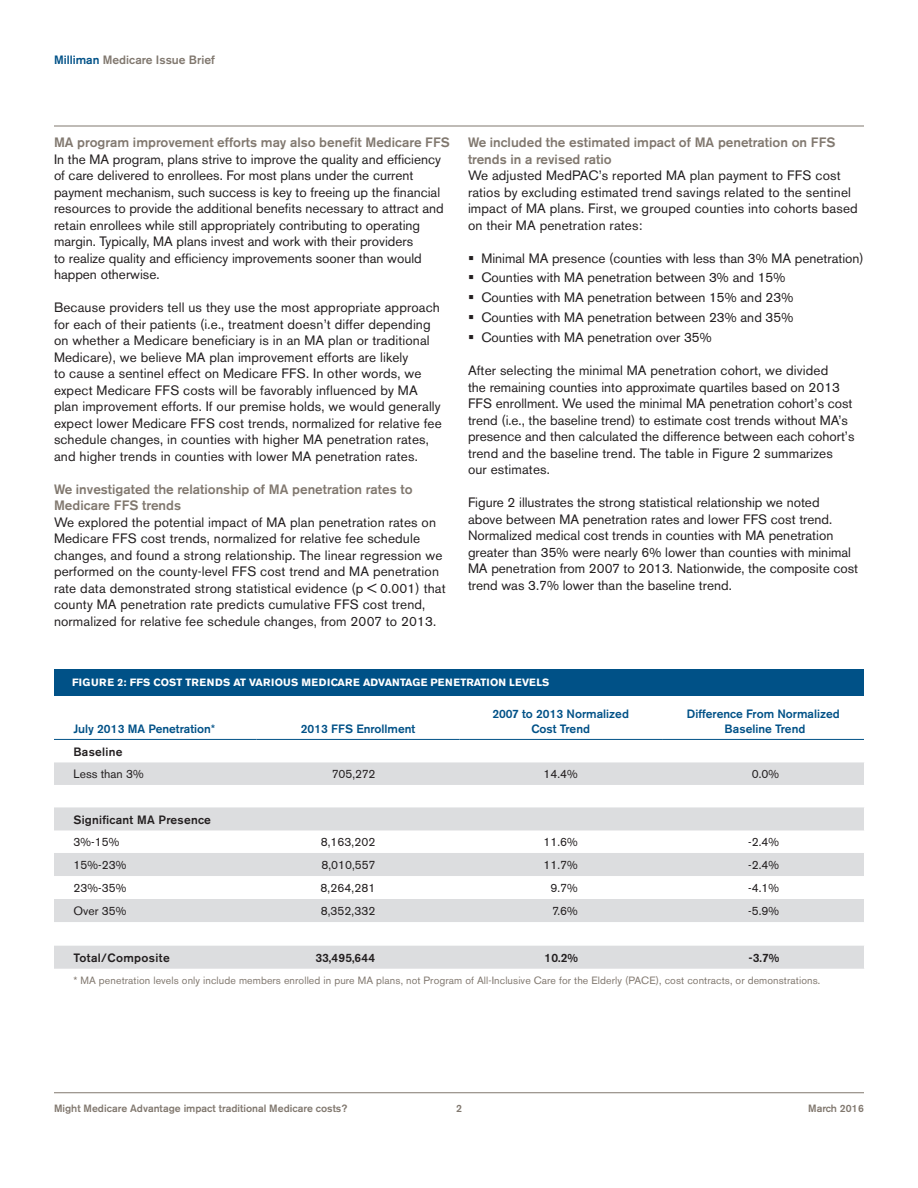
<style>
.page{position:relative;width:918px;height:1188px;background:#fff}
.page>*{position:absolute;margin:0;border:0;box-sizing:border-box;transform-origin:0 0}
.Body{font:13.5px/16.5px "Akzidenz Grotesk BE";letter-spacing:.01em;color:#231f20}
.Subhead_3{font:500 13.5px/16.5px "Akzidenz Grotesk BE";color:#81786f}
.CHART_SUBHEAD_TABLE{font:500 12px/14.4px "Akzidenz Grotesk BE";color:#005187;text-align:center}
.Body-2{font:12px "Akzidenz Grotesk BE";color:#231f20}
.Chart_Body{font:500 12px "Akzidenz Grotesk BE";letter-spacing:.02em;color:#231f20}
.Chart_Body-2{font:12px "Akzidenz Grotesk BE";color:#231f20}
.t1{font:500 12px "Akzidenz Grotesk BE";color:#81786f}
.Body-3{font:500 12px "Akzidenz Grotesk BE";letter-spacing:.02em;color:#231f20}
.Chart_Body-3{font:10.5px "Akzidenz Grotesk BE";letter-spacing:.01em;color:#81786f}
.Chart_Body-4{font:700 10.5px "Akzidenz Grotesk BE";letter-spacing:.01em;color:#fff}
.page_numbers{font:500 10.5px "Akzidenz Grotesk BE";color:#81786f}
.s1{color:#005187}
</style>
<div class="page">
<hr style="left:54px;top:1092px;width:810px;height:1px;background:#81786f">
<hr style="left:54px;top:126px;width:810px;height:1px;background:#81786f">
<svg style="left:54px;top:762px;width:810px;height:207px;fill:#dcdddf"></svg>
<hr style="left:54px;top:739px;width:203px;height:1px;background:#005187">
<hr style="left:257px;top:739px;width:202px;height:1px;background:#005187">
<hr style="left:459px;top:739px;width:203px;height:1px;background:#005187">
<hr style="left:662px;top:739px;width:202px;height:1px;background:#005187">
<div style="left:54px;top:669px;width:810px;height:27px;background:#005187"></div>
<p class="t1" style="left:54px;top:52px;width:162px"><span class="s1">Milliman</span> Medicare Issue Brief</p>
<p class="Subhead_3" style="left:54px;top:134px;width:397px">MA program improvement efforts may also benefit Medicare FFS</p>
<p class="Body" style="left:54px;top:151px;width:391px">In the MA program, plans strive to improve the quality and efficiency of care delivered to enrollees. For most plans under the current payment mechanism, such success is key to freeing up the financial resources to provide the additional benefits necessary to attract and retain enrollees while still appropriately contributing to operating margin. Typically, MA plans invest and work with their providers<br>to realize quality and efficiency improvements sooner than would happen otherwise.</p>
<p class="Body" style="left:54px;top:299px;width:389px">Because providers tell us they use the most appropriate approach for each of their patients (i.e., treatment doesn’t differ depending on whether a Medicare beneficiary is in an MA plan or traditional Medicare), we believe MA plan improvement efforts are likely<br>to cause a sentinel effect on Medicare FFS. In other words, we expect Medicare FFS costs will be favorably influenced by MA plan improvement efforts. If our premise holds, we would generally expect lower Medicare FFS cost trends, normalized for relative fee schedule changes, in counties with higher MA penetration rates, and higher trends in counties with lower MA penetration rates.</p>
<p class="Subhead_3" style="left:54px;top:480px;width:360px">We investigated the relationship of MA penetration rates to<br>Medicare FFS trends</p>
<p class="Body" style="left:54px;top:514px;width:393px">We explored the potential impact of MA plan penetration rates on Medicare FFS cost trends, normalized for relative fee schedule changes, and found a strong relationship. The linear regression we performed on the county-level FFS cost trend and MA penetration rate data demonstrated strong statistical evidence (p &lt; 0.001) that county MA penetration rate predicts cumulative FFS cost trend, normalized for relative fee schedule changes, from 2007 to 2013.</p>
<p class="Subhead_3" style="left:468px;top:134px;width:369px">We included the estimated impact of MA penetration on FFS trends in a revised ratio</p>
<p class="Body" style="left:468px;top:167px;width:391px">We adjusted MedPAC’s reported MA plan payment to FFS cost ratios by excluding estimated trend savings related to the sentinel impact of MA plans. First, we grouped counties into cohorts based on their MA penetration rates:</p>
<p class="Body" style="left:482px;top:250px;width:384px">Minimal MA presence (counties with less than 3% MA penetration)</p>
<p class="Body" style="left:482px;top:269px;width:306px">Counties with MA penetration between 3% and 15%</p>
<p class="Body" style="left:482px;top:289px;width:313px">Counties with MA penetration between 15% and 23%</p>
<p class="Body" style="left:482px;top:309px;width:313px">Counties with MA penetration between 23% and 35%</p>
<p class="Body" style="left:482px;top:329px;width:232px">Counties with MA penetration over 35%</p>
<p class="Body" style="left:468px;top:362px;width:388px">After selecting the minimal MA penetration cohort, we divided<br>the remaining counties into approximate quartiles based on 2013<br>FFS enrollment. We used the minimal MA penetration cohort’s cost trend (i.e., the baseline trend) to estimate cost trends without MA’s presence and then calculated the difference between each cohort’s trend and the baseline trend. The table in Figure 2 summarizes our estimates.</p>
<p class="Body" style="left:468px;top:494px;width:392px">Figure 2 illustrates the strong statistical relationship we noted<br>above between MA penetration rates and lower FFS cost trend.<br>Normalized medical cost trends in counties with MA penetration greater than 35% were nearly 6% lower than counties with minimal MA penetration from 2007 to 2013. Nationwide, the composite cost trend was 3.7% lower than the baseline trend.</p>
<p class="Chart_Body-4" style="left:72px;top:676px;width:479px">FIGURE 2: FFS COST TRENDS AT VARIOUS MEDICARE ADVANTAGE PENETRATION LEVELS</p>
<p class="CHART_SUBHEAD_TABLE" style="left:74px;top:721px;width:143px">July 2013 MA Penetration*</p>
<p class="CHART_SUBHEAD_TABLE" style="left:301px;top:721px;width:116px">2013 FFS Enrollment</p>
<p class="CHART_SUBHEAD_TABLE" style="left:492px;top:707px;width:138px">2007 to 2013 Normalized<br>Cost Trend</p>
<p class="CHART_SUBHEAD_TABLE" style="left:687px;top:707px;width:154px">Difference From Normalized<br>Baseline Trend</p>
<p class="Chart_Body" style="left:74px;top:744px;width:50px">Baseline</p>
<p class="Chart_Body-2" style="left:74px;top:767px;width:72px">Less than 3%</p>
<p class="Body-2" style="left:332px;top:767px;width:45px">705,272</p>
<p class="Body-2" style="left:544px;top:767px;width:36px">14.4%</p>
<p class="Body-2" style="left:752px;top:767px;width:29px">0.0%</p>
<p class="Chart_Body" style="left:74px;top:812px;width:139px">Significant MA Presence</p>
<p class="Chart_Body-2" style="left:74px;top:835px;width:47px">3%-15%</p>
<p class="Body-2" style="left:321px;top:835px;width:56px">8,163,202</p>
<p class="Body-2" style="left:544px;top:835px;width:36px">11.6%</p>
<p class="Body-2" style="left:748px;top:835px;width:32px">-2.4%</p>
<p class="Chart_Body-2" style="left:74px;top:858px;width:54px">15%-23%</p>
<p class="Body-2" style="left:321px;top:858px;width:55px">8,010,557</p>
<p class="Body-2" style="left:544px;top:858px;width:36px">11.7%</p>
<p class="Body-2" style="left:748px;top:858px;width:32px">-2.4%</p>
<p class="Chart_Body-2" style="left:74px;top:881px;width:54px">23%-35%</p>
<p class="Body-2" style="left:321px;top:881px;width:56px">8,264,281</p>
<p class="Body-2" style="left:551px;top:881px;width:29px">9.7%</p>
<p class="Body-2" style="left:748px;top:881px;width:32px">-4.1%</p>
<p class="Chart_Body-2" style="left:74px;top:904px;width:54px">Over 35%</p>
<p class="Body-2" style="left:321px;top:904px;width:56px">8,352,332</p>
<p class="Body-2" style="left:552px;top:904px;width:27px">7.6%</p>
<p class="Body-2" style="left:748px;top:904px;width:32px">-5.9%</p>
<p class="Chart_Body" style="left:74px;top:950px;width:98px">Total/Composite</p>
<p class="Body-3" style="left:315px;top:950px;width:61px">33,495,644</p>
<p class="Body-3" style="left:545px;top:950px;width:35px">10.2%</p>
<p class="Body-3" style="left:749px;top:950px;width:32px">-3.7%</p>
<p class="Chart_Body-3" style="left:74px;top:974px;width:748px">* MA penetration levels only include members enrolled in pure MA plans, not Program of All-Inclusive Care for the Elderly (PACE), cost contracts, or demonstrations.</p>
<p class="page_numbers" style="left:54px;top:1102px;width:295px">Might Medicare Advantage impact traditional Medicare costs?</p>
<p class="page_numbers" style="left:456px;top:1102px;width:7px">2</p>
<p class="page_numbers" style="left:808px;top:1102px;width:57px">March 2016</p>
</div>
